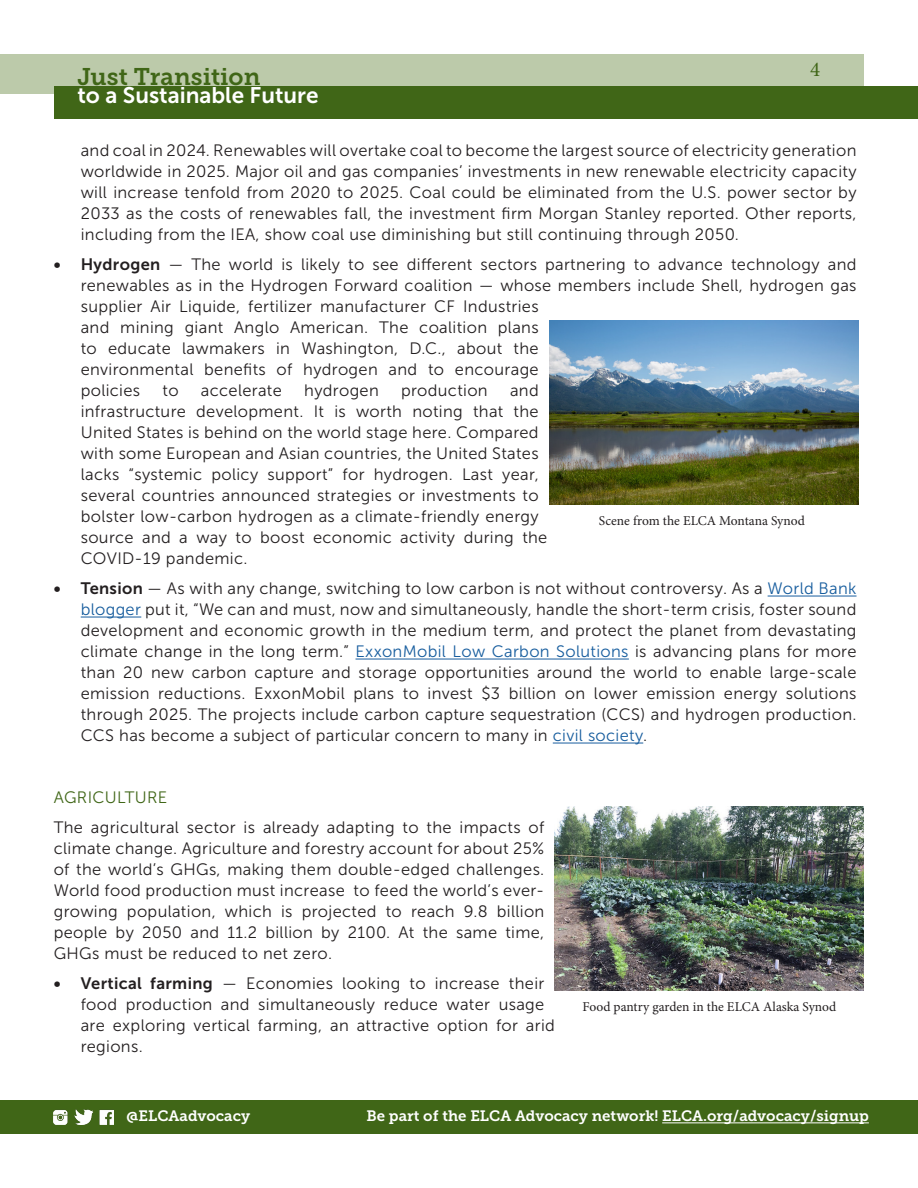
<style>
.page{position:relative;width:918px;height:1188px;background:#fff}
.page>*{position:absolute;margin:0;border:0;box-sizing:border-box;transform-origin:0 0}
.t1{font:24px "Museo Slab 700";color:#406617}
.t2{font:22.5px "Museo Sans 700";color:#fff}
.t3{font:21px "Minion Pro";color:#406617}
.t4{font:16.5px/21px "Museo Sans 300";letter-spacing:.02em;color:#231f20;text-align:justify}
.Paragraph_Style_1{font:16.5px "Museo Sans 300";letter-spacing:.02em;color:#406617}
.t5{font:15px "Museo Slab 700";color:#fff}
.t6{font:13.5px "Minion Pro";color:#231f20}
.s1{font-family:"Museo Sans 700"}
.s2{color:#175d9e}
</style>
<div class="page">
<hr style="left:917px;top:54px;width:1px;height:40px;background:#bccaaa">
<hr style="left:768px;top:596px;width:89px;height:1px;background:#175d9e">
<hr style="left:81px;top:617px;width:60px;height:1px;background:#175d9e">
<hr style="left:356px;top:659px;width:273px;height:1px;background:#175d9e">
<hr style="left:553px;top:743px;width:90px;height:1px;background:#175d9e">
<div style="left:0;top:54px;width:864px;height:40px;background:#bccaaa"></div>
<div style="left:54px;top:86px;width:864px;height:33px;background:#406617"></div>
<div style="left:0;top:1100px;width:918px;height:34px;background:#406617"></div>
<hr style="left:662px;top:1122px;width:207px;height:1px;background:#fff">
<img style="left:54px;top:1109px;width:59px;height:16px">
<img style="left:549px;top:320px;width:309px;height:184px">
<img style="left:555px;top:806px;width:309px;height:185px">
<p class="t1" style="left:77px;top:63px;width:184px">Just Transition</p>
<p class="t2" style="left:77px;top:83px;width:243px">to a Sustainable Future</p>
<p class="t3" style="left:810px;top:55px;width:12px">4</p>
<p class="t4" style="left:81px;top:140px;width:777px">and coal in 2024. Renewables will overtake coal to become the largest source of electricity generation worldwide in 2025. Major oil and gas companies’ investments in new renewable electricity capacity will increase tenfold from 2020 to 2025. Coal could be eliminated from the U.S. power sector by 2033 as the costs of renewables fall, the investment firm Morgan Stanley reported. Other reports, including from the IEA, show coal use diminishing but still continuing through 2050.</p>
<p class="t4" style="left:81px;top:254px;width:777px;text-align:left;text-indent:-27px"><span class="s1">• Hydrogen</span> — The world is likely to see different sectors partnering to advance technology and renewables as in the Hydrogen Forward coalition — whose members include Shell, hydrogen gas supplier Air Liquide, fertilizer manufacturer CF Industries<br>and mining giant Anglo American. The coalition plans<br>to educate lawmakers in Washington, D.C., about the<br>environmental benefits of hydrogen and to encourage<br>policies</p>
<p class="t4" style="left:81px;top:380px;width:468px;text-align:left;text-indent:429px">and infrastructure development. It is worth noting that the United States is behind on the world stage here. Compared with some European and Asian countries, the United States lacks “systemic policy support” for hydrogen. Last year, several countries announced strategies or investments to bolster low-carbon hydrogen as a climate-friendly energy source and a way to boost economic activity during the COVID-19 pandemic.</p>
<p class="t4" style="left:81px;top:578px;width:777px;text-indent:-27px"><span class="s1">• Tension</span> — As with any change, switching to low carbon is not without controversy. As a <span class="s2">World Bank blogger</span> put it, “We can and must, now and simultaneously, handle the short-term crisis, foster sound development and economic growth in the medium term, and protect the planet from devastating climate change in the long term.” <span class="s2">ExxonMobil Low Carbon Solutions</span> is advancing plans for more than 20 new carbon capture and storage opportunities around the world to enable large-scale emission reductions. ExxonMobil plans to invest $3 billion on lower emission energy solutions through 2025. The projects include carbon capture sequestration (CCS) and hydrogen production.<br>CCS has become a subject of particular concern to many in <span class="s2">civil society</span>.</p>
<p class="t4" style="left:163px;top:380px;width:18px">to</p>
<p class="t4" style="left:201px;top:380px;width:83px">accelerate</p>
<p class="t4" style="left:304px;top:380px;width:76px">hydrogen</p>
<p class="t4" style="left:401px;top:380px;width:88px">production</p>
<p class="t6" style="left:599px;top:511px;width:208px">Scene from the ELCA Montana Synod</p>
<p class="Paragraph_Style_1" style="left:54px;top:788px;width:115px">AGRICULTURE</p>
<p class="t4" style="left:54px;top:817px;width:492px">The agricultural sector is already adapting to the impacts of climate change. Agriculture and forestry account for about 25% of the world’s GHGs, making them double-edged challenges.<br>World food production must increase to feed the world’s ever&shy;growing population, which is projected to reach 9.8 billion people by 2050 and 11.2 billion by 2100. At the same time, GHGs must be reduced to net zero.</p>
<p class="t4" style="left:81px;top:973px;width:476px;text-align:left;text-indent:-27px"><span class="s1">• Vertical farming</span> — Economies looking to increase their food production and simultaneously reduce water usage are exploring vertical farming, an attractive option for arid regions.</p>
<p class="t6" style="left:582px;top:998px;width:255px">Food pantry garden in the ELCA Alaska Synod</p>
<p class="t5" style="left:127px;top:1108px;width:125px">@ELCAadvocacy</p>
<p class="t5" style="left:366px;top:1108px;width:504px">Be part of the ELCA Advocacy network! ELCA.org/advocacy/signup</p>
</div>
